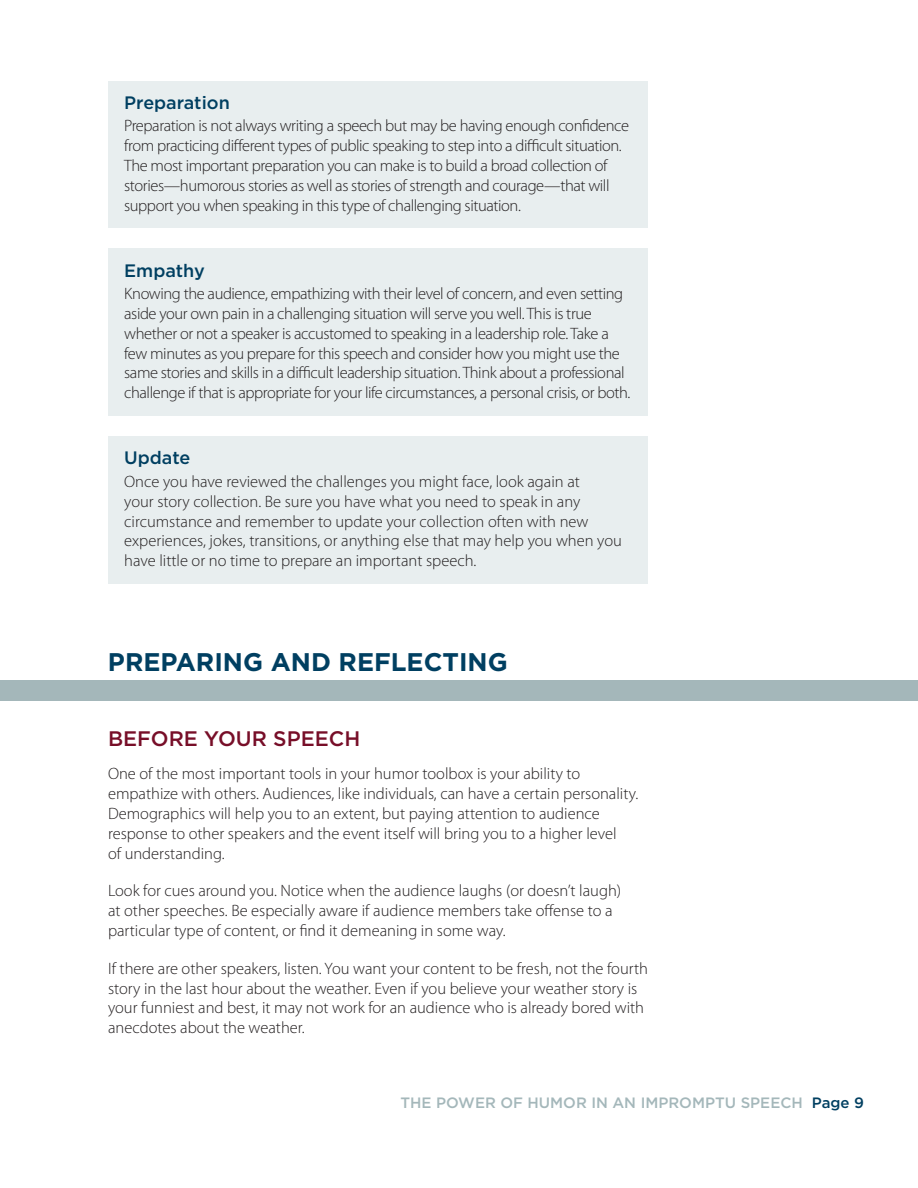
<style>
.page{position:relative;width:918px;height:1188px;background:#fff}
.page>*{position:absolute;margin:0;border:0;box-sizing:border-box;transform-origin:0 0}
.t1{font:700 25.5px "Gotham";color:#003f61}
.t2{font:500 21px "Gotham";color:#770e28}
.t3{font:500 18px "Gotham";color:#003f61}
.t4{font:300 16.5px/19.8px "Myriad Pro";letter-spacing:-.005em;color:#231f20}
.t5{font:300 16.5px/19.8px "Myriad Pro";letter-spacing:-.025em;color:#231f20}
.t6{font:500 15px "Gotham";color:#a4b7ba}
.s1{color:#003f61}
</style>
<div class="page">
<div style="left:108px;top:81px;width:540px;height:38px;background:#e8eeef"></div>
<div style="left:108px;top:112px;width:540px;height:116px;background:#e8eeef"></div>
<div style="left:108px;top:249px;width:540px;height:38px;background:#e8eeef"></div>
<div style="left:108px;top:280px;width:540px;height:136px;background:#e8eeef"></div>
<div style="left:108px;top:436px;width:540px;height:39px;background:#e8eeef"></div>
<div style="left:108px;top:468px;width:540px;height:116px;background:#e8eeef"></div>
<div style="left:0;top:681px;width:918px;height:20px;background:#a4b7ba"></div>
<p class="t3" style="left:124px;top:94px;width:107px">Preparation</p>
<p class="t5" style="left:124px;top:117px;width:507px">Preparation is not always writing a speech but may be having enough confidence from practicing different types of public speaking to step into a difficult situation.<br>The most important preparation you can make is to build a broad collection of stories—humorous stories as well as stories of strength and courage—that will support you when speaking in this type of challenging situation.</p>
<p class="t3" style="left:124px;top:262px;width:82px">Empathy</p>
<p class="t5" style="left:124px;top:285px;width:508px">Knowing the audience, empathizing with their level of concern, and even setting aside your own pain in a challenging situation will serve you well. This is true whether or not a speaker is accustomed to speaking in a leadership role. Take a few minutes as you prepare for this speech and consider how you might use the same stories and skills in a difficult leadership situation. Think about a professional challenge if that is appropriate for your life circumstances, a personal crisis, or both.</p>
<p class="t3" style="left:124px;top:450px;width:68px">Update</p>
<p class="t4" style="left:124px;top:473px;width:499px">Once you have reviewed the challenges you might face, look again at<br>your story collection. Be sure you have what you need to speak in any circumstance and remember to update your collection often with new experiences, jokes, transitions, or anything else that may help you when you have little or no time to prepare an important speech.</p>
<h1 class="t1" style="left:108px;top:651px;width:401px">PREPARING AND REFLECTING</h1>
<p class="t2" style="left:108px;top:729px;width:254px">BEFORE YOUR SPEECH</p>
<p class="t4" style="left:108px;top:765px;width:532px">One of the most important tools in your humor toolbox is your ability to empathize with others. Audiences, like individuals, can have a certain personality.<br>Demographics will help you to an extent, but paying attention to audience response to other speakers and the event itself will bring you to a higher level<br>of understanding.</p>
<p class="t4" style="left:108px;top:882px;width:515px">Look for cues around you. Notice when the audience laughs (or doesn’t laugh) at other speeches. Be especially aware if audience members take offense to a particular type of content, or find it demeaning in some way.</p>
<p class="t4" style="left:108px;top:960px;width:542px">If there are other speakers, listen. You want your content to be fresh, not the fourth story in the last hour about the weather. Even if you believe your weather story is your funniest and best, it may not work for an audience who is already bored with anecdotes about the weather.</p>
<p class="t6" style="left:400px;top:1096px;width:465px">THE POWER OF HUMOR IN AN IMPROMPTU SPEECH <span class="s1">Page 9</span></p>
</div>
